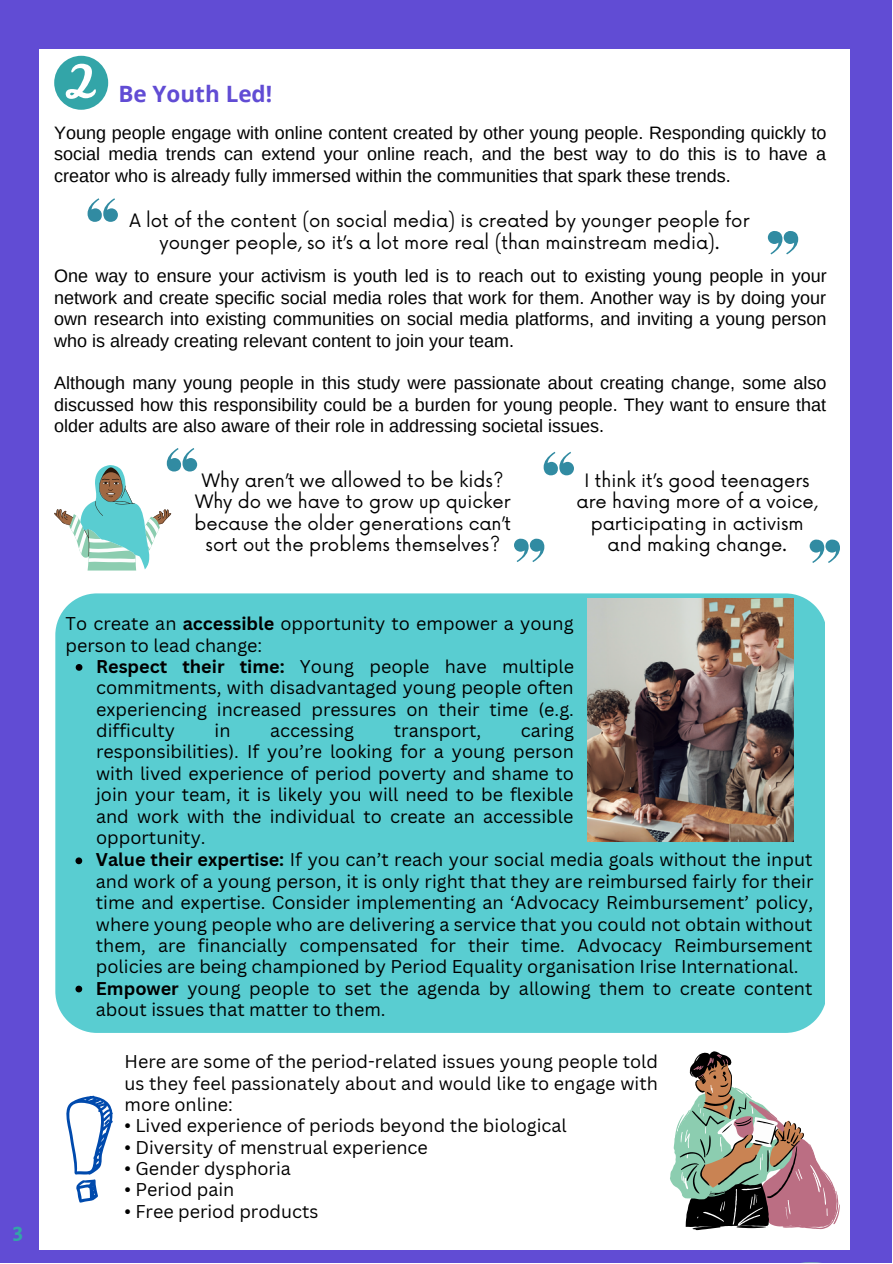
<style>
.page{position:relative;width:893px;height:1264px;background:#fff}
.page>*{position:absolute;margin:0;border:0;box-sizing:border-box;transform-origin:0 0}
.t1{font:700 24px "Alegreya Sans SC";color:#33a5a8}
.t2{font:700 22.5px "Open Sans";color:#614cd4}
.t3{font:18px/21.3px "Canva Sans";color:#000;text-align:justify}
.t4{font:18px/21.3px "Arimo";color:#000;text-align:justify}
.t5{font:18px/21.3px "Now";color:#000;text-align:center}
.s1{font-weight:700}
</style>
<div class="page">
<div style="left:0;top:0;width:891px;height:1262px;background:#614cd4"></div>
<div style="left:39px;top:49px;width:810px;height:1200px;background:#fff"></div>
<svg style="left:694px;top:1262px;width:198px;height:1px"></svg>
<svg style="left:54px;top:56px;width:54px;height:54px"></svg>
<svg style="left:88px;top:198px;width:30px;height:24px"></svg>
<svg style="left:767px;top:231px;width:31px;height:23px"></svg>
<svg style="left:543px;top:452px;width:31px;height:23px"></svg>
<svg style="left:514px;top:538px;width:30px;height:24px"></svg>
<svg style="left:809px;top:539px;width:30px;height:24px"></svg>
<div style="left:55px;top:593px;width:770px;height:439px;background:#59cdd1"></div>
<img style="left:587px;top:598px;width:206px;height:243px">
<svg style="left:66px;top:1095px;width:47px;height:107px"></svg>
<svg style="left:76px;top:664px;width:6px;height:6px"></svg>
<svg style="left:75px;top:857px;width:7px;height:7px"></svg>
<svg style="left:75px;top:985px;width:7px;height:7px"></svg>
<svg style="left:670px;top:1051px;width:169px;height:179px"></svg>
<svg style="left:54px;top:448px;width:143px;height:122px"></svg>
<h1 class="t1" style="left:13px;top:1219px;width:12px">3</h1>
<p class="t2" style="left:118px;top:77px;width:155px">Be Youth Led!</p>
<p class="t4" style="left:54px;top:122px;width:773px">Young people engage with online content created by other young people. Responding quickly to social media trends can extend your online reach, and the best way to do this is to have a creator who is already fully immersed within the communities that spark these trends.</p>
<p class="t5" style="left:129px;top:211px;width:621px">A lot of the content (on social media) is created by younger people for younger people, so it’s a lot more real (than mainstream media).</p>
<p class="t4" style="left:54px;top:265px;width:774px">One way to ensure your activism is youth led is to reach out to existing young people in your network and create specific social media roles that work for them. Another way is by doing your own research into existing communities on social media platforms, and inviting a young person who is already creating relevant content to join your team.</p>
<p class="t4" style="left:54px;top:372px;width:773px">Although many young people in this study were passionate about creating change, some also discussed how this responsibility could be a burden for young people. They want to ensure that older adults are also aware of their role in addressing societal issues.</p>
<p class="t5" style="left:576px;top:471px;width:242px">I think it’s good teenagers are having more of a voice, participating in activism and making change.</p>
<p class="t5" style="left:194px;top:471px;width:318px">Why aren’t we allowed to be kids?<br>Why do we have to grow up quicker because the older generations can’t sort out the problems themselves?</p>
<p class="t3" style="left:66px;top:612px;width:509px">To create an <span class="s1">accessible</span> opportunity to empower a young person to lead change:</p>
<p class="t3" style="left:96px;top:655px;width:479px"><span class="s1">Respect their time:</span> Young people have multiple commitments, with disadvantaged young people often experiencing increased pressures on their time (e.g. difficulty</p>
<p class="t3" style="left:96px;top:719px;width:479px;text-indent:424px">caring responsibilities). If you’re looking for a young person with lived experience of period poverty and shame to join your team, it is likely you will need to be flexible and work with the individual to create an accessible opportunity.</p>
<p class="t3" style="left:214px;top:719px;width:17px">in</p>
<p class="t3" style="left:270px;top:719px;width:86px">accessing</p>
<p class="t3" style="left:394px;top:719px;width:89px">transport,</p>
<p class="t3" style="left:96px;top:848px;width:719px;text-align:left"><span class="s1">Value their expertise:</span> If you can’t reach your social media goals without the input and work of a young person, it is only right that they are reimbursed fairly for their time and expertise. Consider implementing an ‘Advocacy Reimbursement’ policy, where young people who are delivering a service that you could not obtain without them, are financially compensated for their time. Advocacy Reimbursement policies are being championed by Period Equality organisation Irise International.<br><span class="s1">Empower</span> young people to set the agenda by allowing them to create content about issues that matter to them.</p>
<p class="t3" style="left:124px;top:1050px;width:535px">Here are some of the period-related issues young people told us they feel passionately about and would like to engage with more online:</p>
<p class="t3" style="left:124px;top:1114px;width:443px">• Lived experience of periods beyond the biological</p>
<p class="t3" style="left:124px;top:1135px;width:305px">• Diversity of menstrual experience</p>
<p class="t3" style="left:124px;top:1157px;width:168px">• Gender dysphoria</p>
<p class="t3" style="left:124px;top:1178px;width:111px">• Period pain</p>
<p class="t3" style="left:124px;top:1200px;width:195px">• Free period products</p>
</div>
